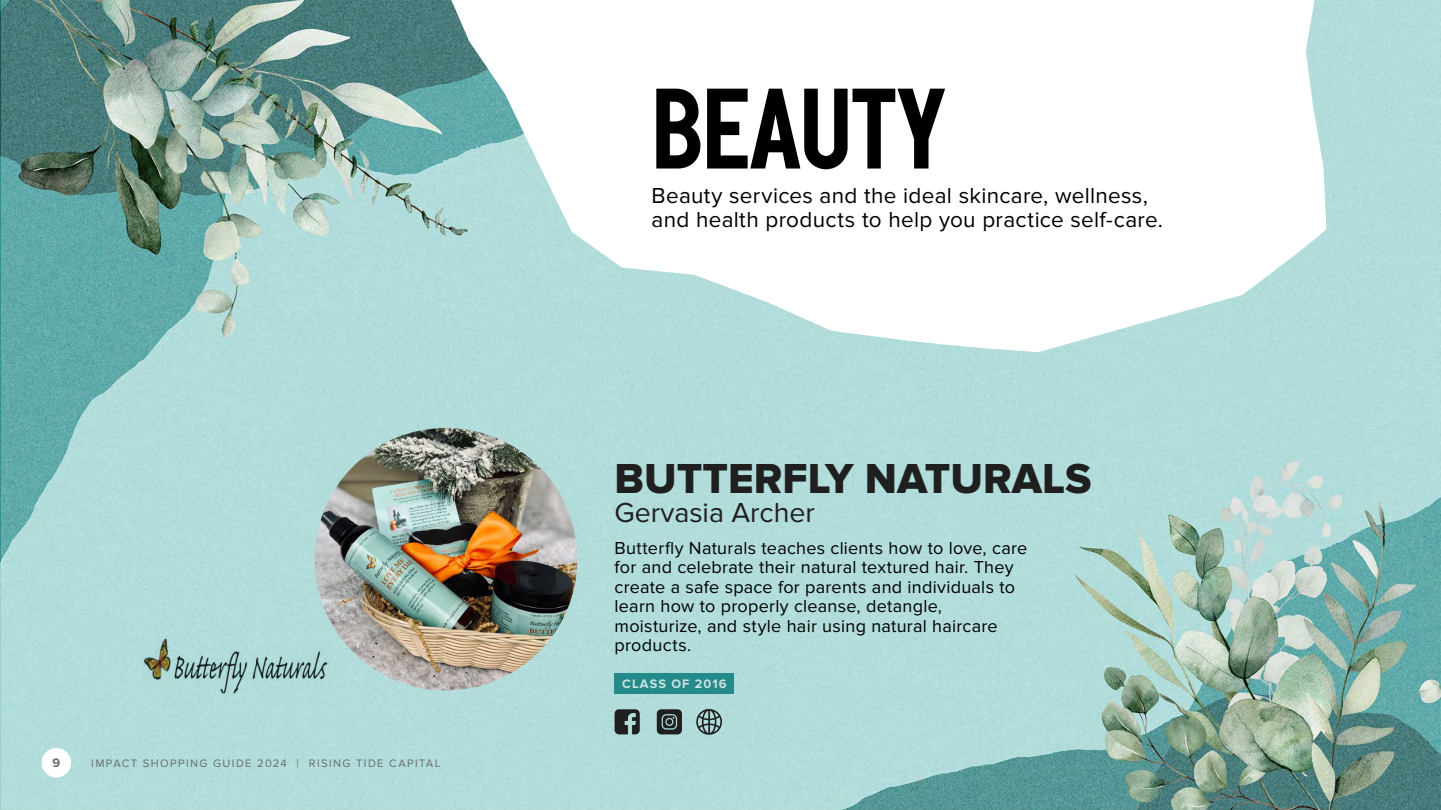
<style>
.page{position:relative;width:1441px;height:810px;background:#fff}
.page>*{position:absolute;margin:0;border:0;box-sizing:border-box;transform-origin:0 0}
.t1{font:700 112.5px "Graph";color:#000}
.t2{font:43.5px "Proxima Nova Extrabld";color:#1f1f20}
.t3{font:28.5px "Proxima Nova";color:#1f1f20}
.t4{font:22.5px/24px "Proxima Nova";letter-spacing:.01em;color:#000}
.t5{font:18px/19.5px "Proxima Nova";letter-spacing:.015em;color:#000}
.t6{font:700 12.75px "Proxima Nova";letter-spacing:.085em;color:#cae3e3}
.t7{font:700 12.75px "Proxima Nova";color:#6b6c6f}
.t8{font:11.25px "Proxima Nova";letter-spacing:.125em;color:#6b6c6f}
</style>
<div class="page">
<img style="left:0;top:0;width:1440px;height:810px">
<div style="left:42px;top:748px;width:29px;height:30px;background:#fff;border-radius:50%"></div>
<svg style="left:420px;top:0;width:906px;height:352px"></svg>
<svg style="left:614px;top:709px;width:25px;height:25px"></svg>
<svg style="left:656px;top:709px;width:26px;height:25px"></svg>
<svg style="left:696px;top:708px;width:26px;height:28px"></svg>
<img style="left:314px;top:428px;width:263px;height:262px;border-radius:131px">
<div style="left:614px;top:673px;width:120px;height:20px;background:#248a8a"></div>
<img style="left:141px;top:636px;width:197px;height:60px">
<p class="t7" style="left:52px;top:756px;width:9px">9</p>
<p class="t8" style="left:91px;top:757px;width:351px">IMPACT SHOPPING GUIDE 2024 | RISING TIDE CAPITAL</p>
<h1 class="t1" style="left:651px;top:64px;width:296px">BEAUTY</h1>
<p class="t4" style="left:651px;top:184px;width:513px">Beauty services and the ideal skincare, wellness, and health products to help you practice self-care.</p>
<h2 class="t2" style="left:614px;top:454px;width:478px">BUTTERFLY NATURALS</h2>
<h3 class="t3" style="left:614px;top:496px;width:202px">Gervasia Archer</h3>
<p class="t5" style="left:614px;top:538px;width:414px">Butterfly Naturals teaches clients how to love, care for and celebrate their natural textured hair. They create a safe space for parents and individuals to learn how to properly cleanse, detangle, moisturize, and style hair using natural haircare products.</p>
<p class="t6" style="left:622px;top:677px;width:106px">CLASS OF 2016</p>
</div>
